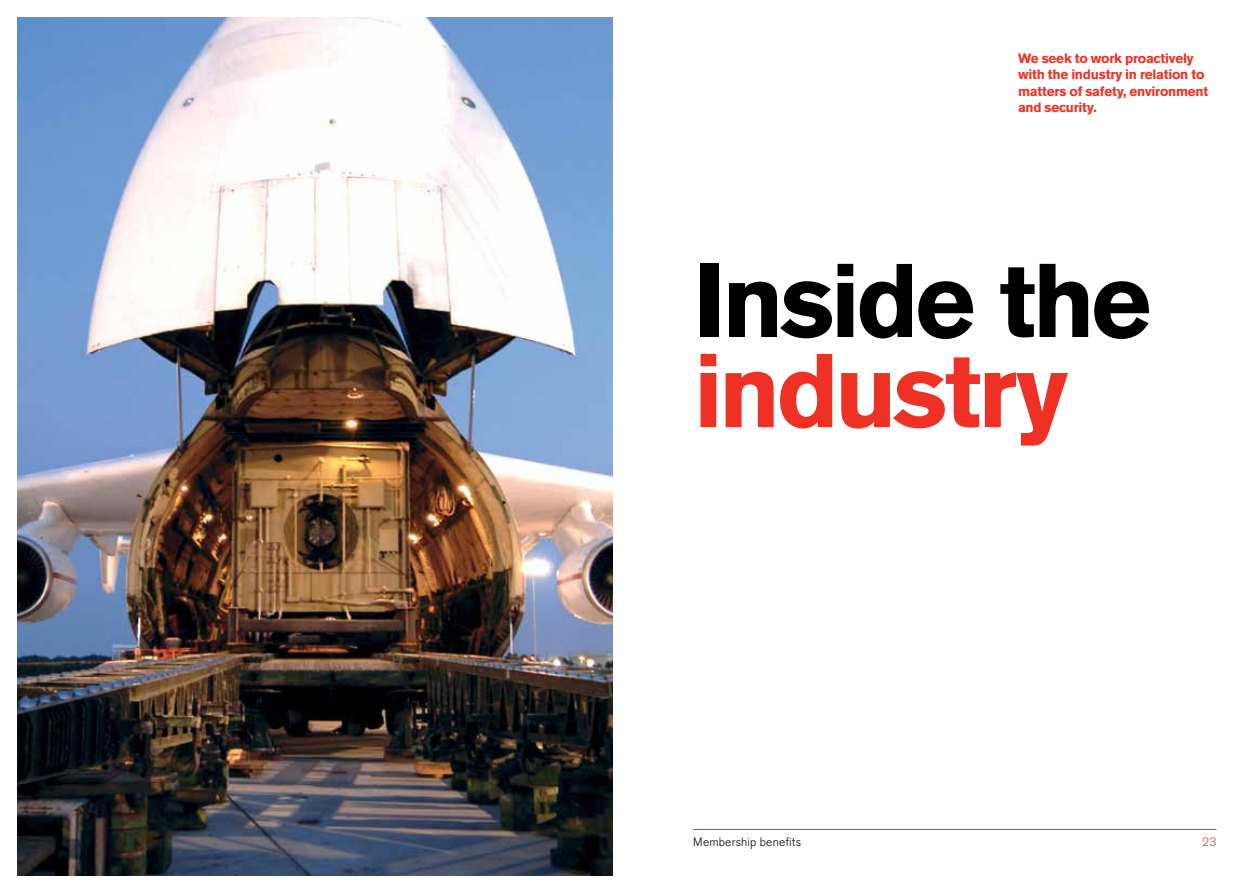
<style>
.page{position:relative;width:1259px;height:893px;background:#fff}
.page>*{position:absolute;margin:0;border:0;box-sizing:border-box;transform-origin:0 0}
.t1{font:700 103.5px "Akzidenz Grotesk BE";letter-spacing:-.04em;color:#000}
.t2{font:700 103.5px "Akzidenz Grotesk BE";letter-spacing:-.04em;color:#ee3124}
.t3{font:700 13.5px/16.2px "Akzidenz Grotesk BE";letter-spacing:-.015em;color:#ee3124}
.t4{font:300 12px "Akzidenz Grotesk BE";letter-spacing:.015em;color:#000}
.t5{font:300 12px "Akzidenz Grotesk BE";color:#ee3124}
</style>
<div class="page">
<img style="left:17px;top:17px;width:595px;height:859px">
<hr style="left:693px;top:829px;width:523px;height:1px;background:#ee3124">
<p class="t3" style="left:1018px;top:51px;width:192px">We seek to work proactively with the industry in relation to matters of safety, environment and security.</p>
<h1 class="t1" style="left:693px;top:241px;width:459px">Inside the</h1>
<h1 class="t2" style="left:693px;top:331px;width:376px">industry</h1>
<p class="t4" style="left:693px;top:835px;width:109px">Membership benefits</p>
<p class="t5" style="left:1202px;top:835px;width:16px">23</p>
</div>
